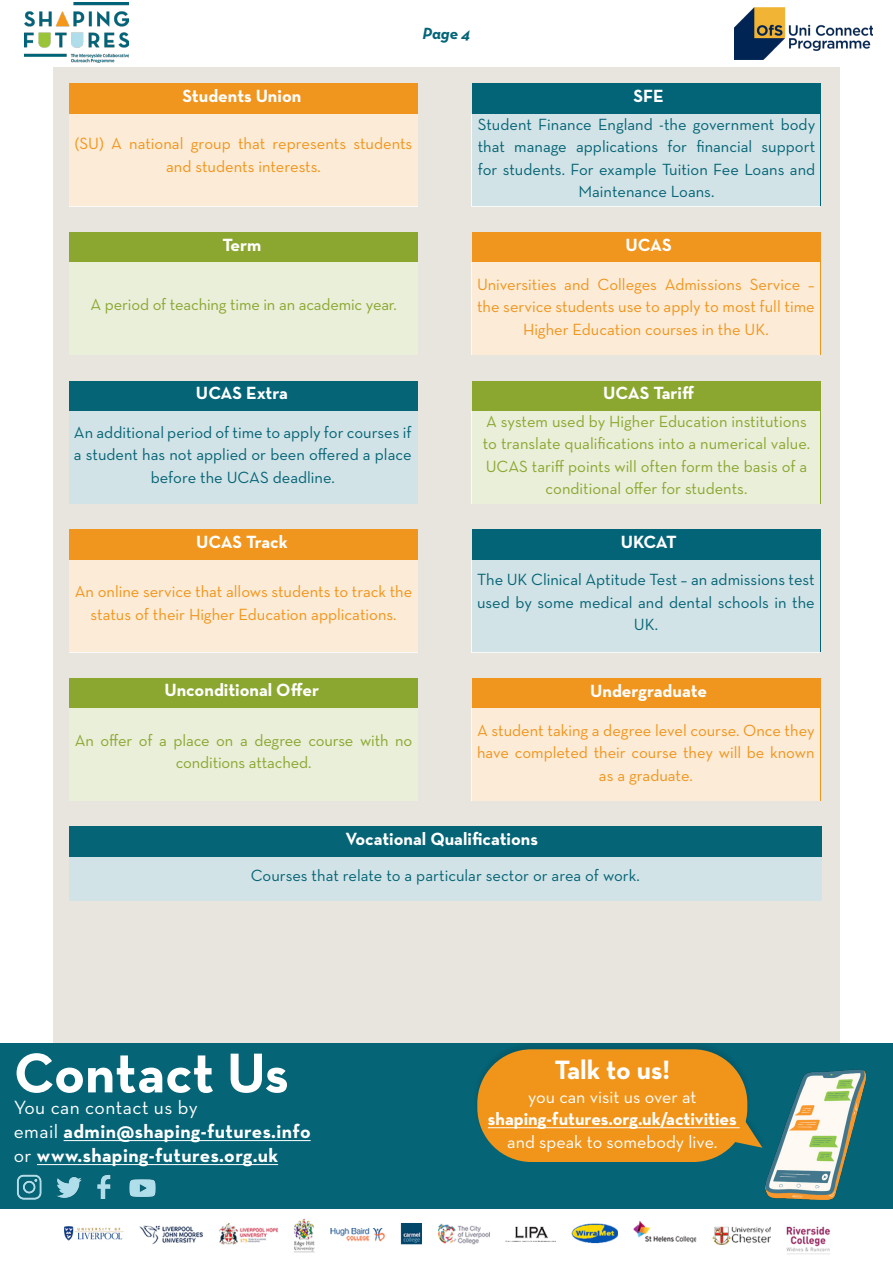
<style>
.page{position:relative;width:893px;height:1263px;background:#fff}
.page>*{position:absolute;margin:0;border:0;box-sizing:border-box;transform-origin:0 0}
.t1{font:700 57px "Neutra Text";color:#fff}
.t2{font:700 27px "Neutra Text";color:#fff}
.t3{font:700 19.5px/24px "Neutra Text";letter-spacing:.02em;color:#fff}
.t4{font:700 18px "Neutra Text";color:#fff}
.t5{font:18px "Neutra Text";color:#fff}
.t6{font:16.5px/22.5px "Neutra Text";color:#056476;text-align:center}
.t7{font:16.5px/22.5px "Neutra Text";letter-spacing:-.005em;color:#8ba730;text-align:center}
.t8{font:16.5px/22.5px "Neutra Text";color:#f0951d;text-align:center}
.t9{font:16.5px/22.5px "Neutra Text";color:#f1951a;text-align:center}
.t10{font:italic 700 16.5px "Neutra Text";color:#036478}
.s1{font-weight:400}
</style>
<div class="page">
<div style="left:53px;top:67px;width:786px;height:1134px;background:#e2e0d7"></div>
<div style="left:0;top:1043px;width:893px;height:166px;background:#056476"></div>
<hr style="left:64px;top:1140px;width:247px;height:1px;background:#fff">
<hr style="left:37px;top:1164px;width:241px;height:1px;background:#fff">
<img style="left:16px;top:1175px;width:26px;height:24px">
<img style="left:56px;top:1177px;width:26px;height:21px">
<img style="left:97px;top:1174px;width:14px;height:24px">
<img style="left:129px;top:1179px;width:27px;height:18px">
<img style="left:24px;top:2px;width:105px;height:61px">
<img style="left:734px;top:7px;width:138px;height:53px">
<img style="left:64px;top:1218px;width:767px;height:36px">
<div style="left:473px;top:1041px;width:293px;height:121px;background:#000;opacity:.1"></div>
<svg style="left:730px;top:1100px;width:21px;height:48px"></svg>
<div style="left:477px;top:1049px;width:270px;height:113px;background:#f1951a;border-radius:54px"></div>
<hr style="left:488px;top:1127px;width:252px;height:1px;background:#fff">
<img style="left:751px;top:1069px;width:115px;height:130px">
<div style="left:69px;top:83px;width:349px;height:123px;background:#f0951d"></div>
<div style="left:69px;top:114px;width:349px;height:92px;background:#fcebd6"></div>
<div style="left:472px;top:83px;width:348px;height:123px;background:#036478"></div>
<div style="left:472px;top:114px;width:348px;height:92px;background:#d1e3e6"></div>
<div style="left:69px;top:232px;width:349px;height:123px;background:#8ba730"></div>
<div style="left:69px;top:263px;width:349px;height:92px;background:#eaefd9"></div>
<div style="left:472px;top:232px;width:348px;height:123px;background:#f0951d"></div>
<div style="left:472px;top:263px;width:348px;height:92px;background:#fcebd6"></div>
<div style="left:69px;top:380px;width:349px;height:123px;background:#056476"></div>
<div style="left:69px;top:411px;width:349px;height:92px;background:#d1e3e6"></div>
<div style="left:472px;top:380px;width:348px;height:123px;background:#8ba730"></div>
<div style="left:472px;top:411px;width:348px;height:93px;background:#eaefd9"></div>
<div style="left:69px;top:529px;width:349px;height:123px;background:#f0951d"></div>
<div style="left:69px;top:560px;width:349px;height:92px;background:#fcebd6"></div>
<div style="left:472px;top:529px;width:348px;height:123px;background:#036478"></div>
<div style="left:472px;top:560px;width:348px;height:92px;background:#d1e3e6"></div>
<div style="left:69px;top:678px;width:349px;height:123px;background:#8ba730"></div>
<div style="left:69px;top:708px;width:349px;height:93px;background:#eaefd9"></div>
<div style="left:472px;top:678px;width:348px;height:123px;background:#f0951d"></div>
<div style="left:472px;top:709px;width:348px;height:92px;background:#fcebd6"></div>
<div style="left:69px;top:826px;width:752px;height:75px;background:#056476"></div>
<div style="left:69px;top:857px;width:752px;height:44px;background:#d1e3e6"></div>
<p class="t10" style="left:422px;top:23px;width:50px">Page 4</p>
<p class="t4" style="left:182px;top:85px;width:120px">Students Union</p>
<p class="t9" style="left:75px;top:132px;width:339px">(SU) A national group that represents students and students interests.</p>
<p class="t4" style="left:222px;top:233px;width:41px">Term</p>
<p class="t7" style="left:90px;top:293px;width:308px">A period of teaching time in an academic year.</p>
<p class="t4" style="left:633px;top:85px;width:32px">SFE</p>
<p class="t6" style="left:478px;top:112px;width:339px">Student Finance England -the government body that manage applications for financial support for students. For example Tuition Fee Loans and Maintenance Loans.</p>
<p class="t4" style="left:626px;top:233px;width:48px">UCAS</p>
<p class="t8" style="left:477px;top:272px;width:339px">Universities and Colleges Admissions Service – the service students use to apply to most full time<br>Higher Education courses in the UK.</p>
<p class="t4" style="left:196px;top:382px;width:93px">UCAS Extra</p>
<p class="t6" style="left:74px;top:421px;width:339px">An additional period of time to apply for courses if a student has not applied or been offered a place before the UCAS deadline.</p>
<p class="t4" style="left:196px;top:530px;width:93px">UCAS Track</p>
<p class="t9" style="left:75px;top:580px;width:339px">An online service that allows students to track the status of their Higher Education applications.</p>
<p class="t4" style="left:603px;top:382px;width:93px">UCAS Tariff</p>
<p class="t7" style="left:483px;top:410px;width:329px">A system used by Higher Education institutions to translate qualifications into a numerical value.<br>UCAS tariff points will often form the basis of a conditional offer for students.</p>
<p class="t4" style="left:621px;top:530px;width:58px">UKCAT</p>
<p class="t6" style="left:477px;top:568px;width:339px">The UK Clinical Aptitude Test – an admissions test used by some medical and dental schools in the<br>UK.</p>
<p class="t4" style="left:165px;top:679px;width:156px">Unconditional Offer</p>
<p class="t7" style="left:75px;top:728px;width:339px">An offer of a place on a degree course with no conditions attached.</p>
<p class="t4" style="left:590px;top:679px;width:118px">Undergraduate</p>
<p class="t8" style="left:477px;top:718px;width:339px">A student taking a degree level course. Once they have completed their course they will be known as a graduate.</p>
<p class="t4" style="left:346px;top:828px;width:194px">Vocational Qualifications</p>
<p class="t6" style="left:251px;top:864px;width:391px">Courses that relate to a particular sector or area of work.</p>
<h1 class="t1" style="left:14px;top:1037px;width:276px">Contact Us</h1>
<p class="t3" style="left:14px;top:1095px;width:298px"><span class="s1">You can contact us by<br>email</span> admin@shaping-futures.info <span class="s1">or</span> www.shaping-futures.org.uk</p>
<h2 class="t2" style="left:555px;top:1053px;width:117px">Talk to us!</h2>
<p class="t5" style="left:528px;top:1086px;width:170px">you can visit us over at</p>
<p class="t4" style="left:488px;top:1108px;width:250px">shaping-futures.org.uk/activities</p>
<p class="t5" style="left:507px;top:1131px;width:212px">and speak to somebody live.</p>
</div>
